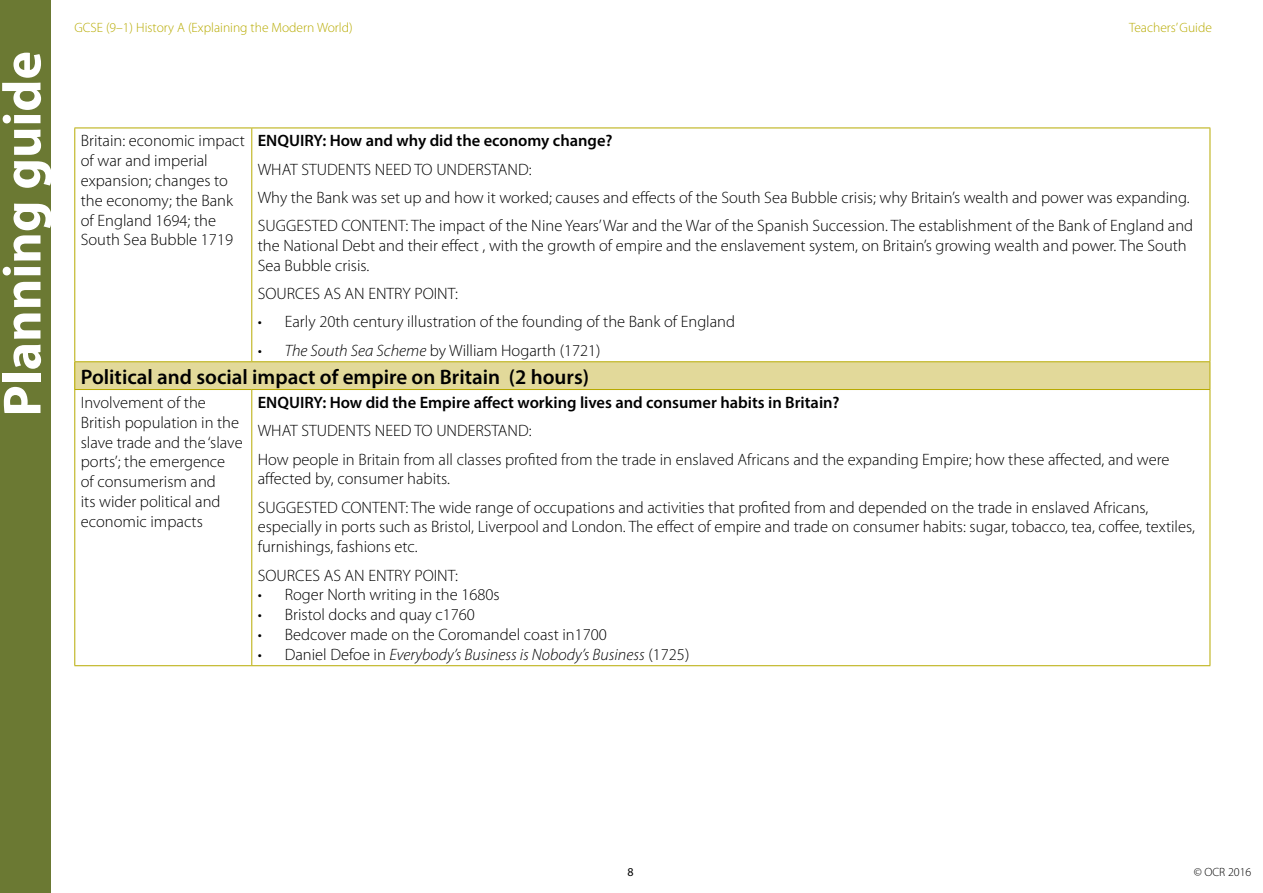
<style>
.page{position:relative;width:1263px;height:893px;background:#fff}
.page>*{position:absolute;margin:0;border:0;box-sizing:border-box;transform-origin:0 0}
.t1{font:700 54px "Myriad Pro";color:#fff}
.TConc_Body{font:600 21px "Myriad Pro";color:#000}
.TConc_Body-2{font:300 16.5px/19.8px "Myriad Pro";color:#000}
.TConc_Body-3{font:600 16.5px "Myriad Pro";color:#000}
.t2{font:italic 300 16.5px "Myriad Pro";color:#000}
.t3{font:300 13.5px "Myriad Pro";color:#b7aa00}
.t4{font:300 12px "Myriad Pro";color:#000}
.t5{font:12px "Myriad Pro";color:#000}
.s1{font-style:italic}
.s2{font-style:normal}
</style>
<div class="page">
<div style="left:0;top:0;width:51px;height:893px;background:#6b7933"></div>
<div style="left:75px;top:362px;width:1135px;height:27px;background:#e2d99a"></div>
<hr style="left:74px;top:128px;width:178px;height:1px;background:#b7aa00">
<hr style="left:74px;top:128px;width:1px;height:233px;background:#b7aa00">
<hr style="left:252px;top:128px;width:958px;height:1px;background:#b7aa00">
<hr style="left:251px;top:128px;width:1px;height:233px;background:#b7aa00">
<hr style="left:1209px;top:128px;width:1px;height:233px;background:#b7aa00">
<hr style="left:74px;top:361px;width:178px;height:1px;background:#b7aa00">
<svg style="left:74px;top:362px;width:1px;height:27px"></svg>
<hr style="left:252px;top:361px;width:958px;height:1px;background:#b7aa00">
<svg style="left:1209px;top:362px;width:1px;height:27px"></svg>
<hr style="left:74px;top:389px;width:178px;height:1px;background:#b7aa00">
<hr style="left:74px;top:390px;width:1px;height:275px;background:#b7aa00">
<hr style="left:252px;top:389px;width:958px;height:1px;background:#b7aa00">
<hr style="left:251px;top:390px;width:1px;height:275px;background:#b7aa00">
<hr style="left:1209px;top:390px;width:1px;height:275px;background:#b7aa00">
<hr style="left:74px;top:665px;width:178px;height:1px;background:#b7aa00">
<hr style="left:252px;top:665px;width:958px;height:1px;background:#b7aa00">
<h1 class="t1" style="left:-13px;top:417px;width:367px;rotate:-90deg">Planning guide</h1>
<p class="t3" style="left:74px;top:21px;width:280px">GCSE (9–1) History A (Explaining the Modern World)</p>
<p class="t3" style="left:1129px;top:21px;width:84px">Teachers’ Guide</p>
<p class="TConc_Body-2" style="left:81px;top:131px;width:166px">Britain: economic impact of war and imperial expansion; changes to the economy; the Bank of England 1694; the<br>South Sea Bubble 1719</p>
<p class="TConc_Body-3" style="left:258px;top:130px;width:356px">ENQUIRY: How and why did the economy change?</p>
<p class="TConc_Body-2" style="left:258px;top:159px;width:275px">WHAT STUDENTS NEED TO UNDERSTAND:</p>
<p class="TConc_Body-2" style="left:258px;top:188px;width:933px">Why the Bank was set up and how it worked; causes and effects of the South Sea Bubble crisis; why Britain’s wealth and power was expanding.</p>
<p class="TConc_Body-2" style="left:258px;top:216px;width:937px">SUGGESTED CONTENT: The impact of the Nine Years’ War and the War of the Spanish Succession. The establishment of the Bank of England and the National Debt and their effect , with the growth of empire and the enslavement system, on Britain’s growing wealth and power. The South<br>Sea Bubble crisis.</p>
<p class="TConc_Body-2" style="left:258px;top:284px;width:202px">SOURCES AS AN ENTRY POINT:</p>
<p class="TConc_Body-2" style="left:258px;top:312px;width:479px">• Early 20th century illustration of the founding of the Bank of England</p>
<p class="TConc_Body-2" style="left:258px;top:341px;width:344px"><span class="s1">• The South Sea Scheme</span> by William Hogarth (1721)</p>
<p class="TConc_Body" style="left:81px;top:363px;width:510px">Political and social impact of empire on Britain (2 hours)</p>
<p class="TConc_Body-2" style="left:81px;top:393px;width:163px">Involvement of the<br>British population in the slave trade and the ‘slave ports’; the emergence<br>of consumerism and<br>its wider political and economic impacts</p>
<p class="TConc_Body-3" style="left:258px;top:392px;width:583px">ENQUIRY: How did the Empire affect working lives and consumer habits in Britain?</p>
<p class="TConc_Body-2" style="left:258px;top:421px;width:275px">WHAT STUDENTS NEED TO UNDERSTAND:</p>
<p class="TConc_Body-2" style="left:258px;top:449px;width:913px">How people in Britain from all classes profited from the trade in enslaved Africans and the expanding Empire; how these affected, and were affected by, consumer habits.</p>
<p class="TConc_Body-2" style="left:258px;top:497px;width:939px">SUGGESTED CONTENT: The wide range of occupations and activities that profited from and depended on the trade in enslaved Africans, especially in ports such as Bristol, Liverpool and London. The effect of empire and trade on consumer habits: sugar, tobacco, tea, coffee, textiles, furnishings, fashions etc.</p>
<p class="TConc_Body-2" style="left:258px;top:565px;width:202px">SOURCES AS AN ENTRY POINT:</p>
<p class="TConc_Body-2" style="left:258px;top:585px;width:243px">• Roger North writing in the 1680s</p>
<p class="TConc_Body-2" style="left:258px;top:605px;width:219px">• Bristol docks and quay c1760</p>
<p class="TConc_Body-2" style="left:258px;top:625px;width:351px">• Bedcover made on the Coromandel coast in1700</p>
<p class="t2" style="left:258px;top:645px;width:433px"><span class="s2">• Daniel Defoe in</span> Everybody’s Business is Nobody’s Business <span class="s2">(1725)</span></p>
<p class="t5" style="left:627px;top:865px;width:8px">8</p>
<p class="t4" style="left:1194px;top:866px;width:59px">© OCR 2016</p>
</div>
